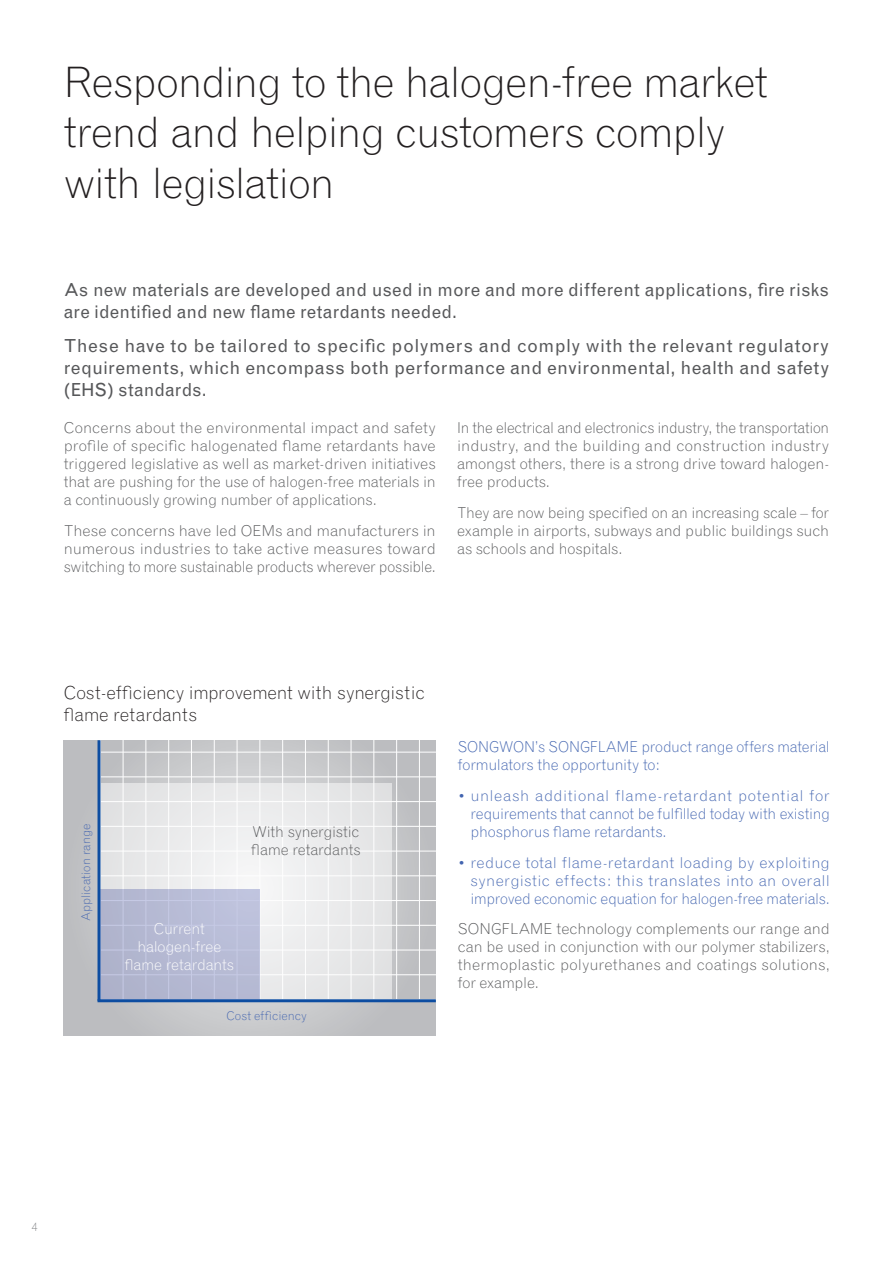
<style>
.page{position:relative;width:893px;height:1263px;background:#fff}
.page>*{position:absolute;margin:0;border:0;box-sizing:border-box;transform-origin:0 0}
.t1{font:300 42px/50.4px "Grotesque";letter-spacing:-.03em;color:#231f20}
.t2{font:18px/21.6px "Grotesque";letter-spacing:.005em;color:#57585a}
.t3{font:300 18px/21.6px "Grotesque";letter-spacing:-.005em;color:#231f20}
.t4{font:300 15px/18px "Grotesque";letter-spacing:-.015em;color:#57585a;text-align:justify}
.t5{font:300 15px/18px "Grotesque";letter-spacing:-.015em;color:#4365b0;text-align:justify}
.t6{font:300 15px/18px "Grotesque";letter-spacing:-.01em;color:#fff;text-align:center}
.t7{font:300 12px "Grotesque";letter-spacing:-.005em;color:#4365b0}
.t8{font:300 12px "Grotesque";color:#808285}
</style>
<div class="page">
<svg style="left:64px;top:740px;width:372px;height:296px;background:#c1c2c5"></svg>
<hr style="left:123px;top:740px;width:1px;height:261px;background:#fff">
<hr style="left:146px;top:740px;width:1px;height:261px;background:#fff">
<hr style="left:168px;top:740px;width:1px;height:261px;background:#fff">
<hr style="left:191px;top:740px;width:1px;height:261px;background:#fff">
<hr style="left:214px;top:740px;width:1px;height:261px;background:#fff">
<hr style="left:237px;top:740px;width:1px;height:261px;background:#fff">
<hr style="left:260px;top:740px;width:1px;height:261px;background:#fff">
<hr style="left:282px;top:740px;width:1px;height:261px;background:#fff">
<hr style="left:305px;top:740px;width:1px;height:261px;background:#fff">
<hr style="left:328px;top:740px;width:1px;height:261px;background:#fff">
<hr style="left:351px;top:740px;width:1px;height:261px;background:#fff">
<hr style="left:374px;top:740px;width:1px;height:261px;background:#fff">
<hr style="left:396px;top:740px;width:1px;height:261px;background:#fff">
<hr style="left:419px;top:740px;width:1px;height:261px;background:#fff">
<hr style="left:101px;top:974px;width:335px;height:1px;background:#fff">
<hr style="left:101px;top:950px;width:335px;height:1px;background:#fff">
<hr style="left:101px;top:925px;width:335px;height:1px;background:#fff">
<hr style="left:101px;top:900px;width:335px;height:1px;background:#fff">
<hr style="left:101px;top:875px;width:335px;height:1px;background:#fff">
<hr style="left:101px;top:851px;width:335px;height:1px;background:#fff">
<hr style="left:101px;top:826px;width:335px;height:1px;background:#fff">
<hr style="left:101px;top:801px;width:335px;height:1px;background:#fff">
<hr style="left:101px;top:777px;width:335px;height:1px;background:#fff">
<hr style="left:101px;top:752px;width:335px;height:1px;background:#fff">
<svg style="left:101px;top:783px;width:291px;height:216px;fill:#eaeaeb"></svg>
<div style="left:99px;top:890px;width:161px;height:111px;background:#b6bad3"></div>
<hr style="left:98px;top:740px;width:3px;height:261px;background:#0d4da1">
<hr style="left:98px;top:999px;width:338px;height:3px;background:#0d4da1">
<h1 class="t1" style="left:64px;top:57px;width:706px">Responding to the halogen-free market trend and helping customers comply with legislation</h1>
<p class="t2" style="left:64px;top:279px;width:767px">As new materials are developed and used in more and more different applications, fire risks are identified and new flame retardants needed.</p>
<p class="t2" style="left:64px;top:335px;width:767px;text-align:justify">These have to be tailored to specific polymers and comply with the relevant regulatory requirements, which encompass both performance and environmental, health and safety (EHS) standards.</p>
<p class="t4" style="left:64px;top:419px;width:374px">Concerns about the environmental impact and safety profile of specific halogenated flame retardants have triggered legislative as well as market-driven initiatives that are pushing for the use of halogen-free materials in a continuously growing number of applications.</p>
<p class="t4" style="left:64px;top:521px;width:374px">These concerns have led OEMs and manufacturers in numerous industries to take active measures toward switching to more sustainable products wherever possible.</p>
<p class="t4" style="left:457px;top:419px;width:374px">In the electrical and electronics industry, the transportation industry, and the building and construction industry amongst others, there is a strong drive toward halogen&shy;free products.</p>
<p class="t4" style="left:457px;top:503px;width:374px">They are now being specified on an increasing scale – for example in airports, subways and public buildings such as schools and hospitals.</p>
<p class="t3" style="left:64px;top:682px;width:363px">Cost-efficiency improvement with synergistic flame retardants</p>
<p class="t7" style="left:79px;top:921px;width:98px;rotate:-90deg">Application range</p>
<p class="t4" style="left:251px;top:823px;width:111px">With synergistic flame retardants</p>
<p class="t6" style="left:125px;top:920px;width:111px">Current halogen-free flame retardants</p>
<p class="t7" style="left:226px;top:1008px;width:82px">Cost efficiency</p>
<p class="t5" style="left:458px;top:738px;width:374px">SONGWON’s SONGFLAME product range offers material formulators the opportunity to:</p>
<p class="t5" style="left:471px;top:787px;width:361px;text-indent:-13px">• unleash additional flame-retardant potential for requirements that cannot be fulfilled today with existing phosphorus flame retardants.</p>
<p class="t5" style="left:471px;top:853px;width:361px;text-indent:-13px">• reduce total flame-retardant loading by exploiting synergistic effects: this translates into an overall improved economic equation for halogen-free materials.</p>
<p class="t4" style="left:458px;top:920px;width:374px">SONGFLAME technology complements our range and can be used in conjunction with our polymer stabilizers, thermoplastic polyurethanes and coatings solutions, for example.</p>
<p class="t8" style="left:32px;top:1219px;width:7px">4</p>
</div>
